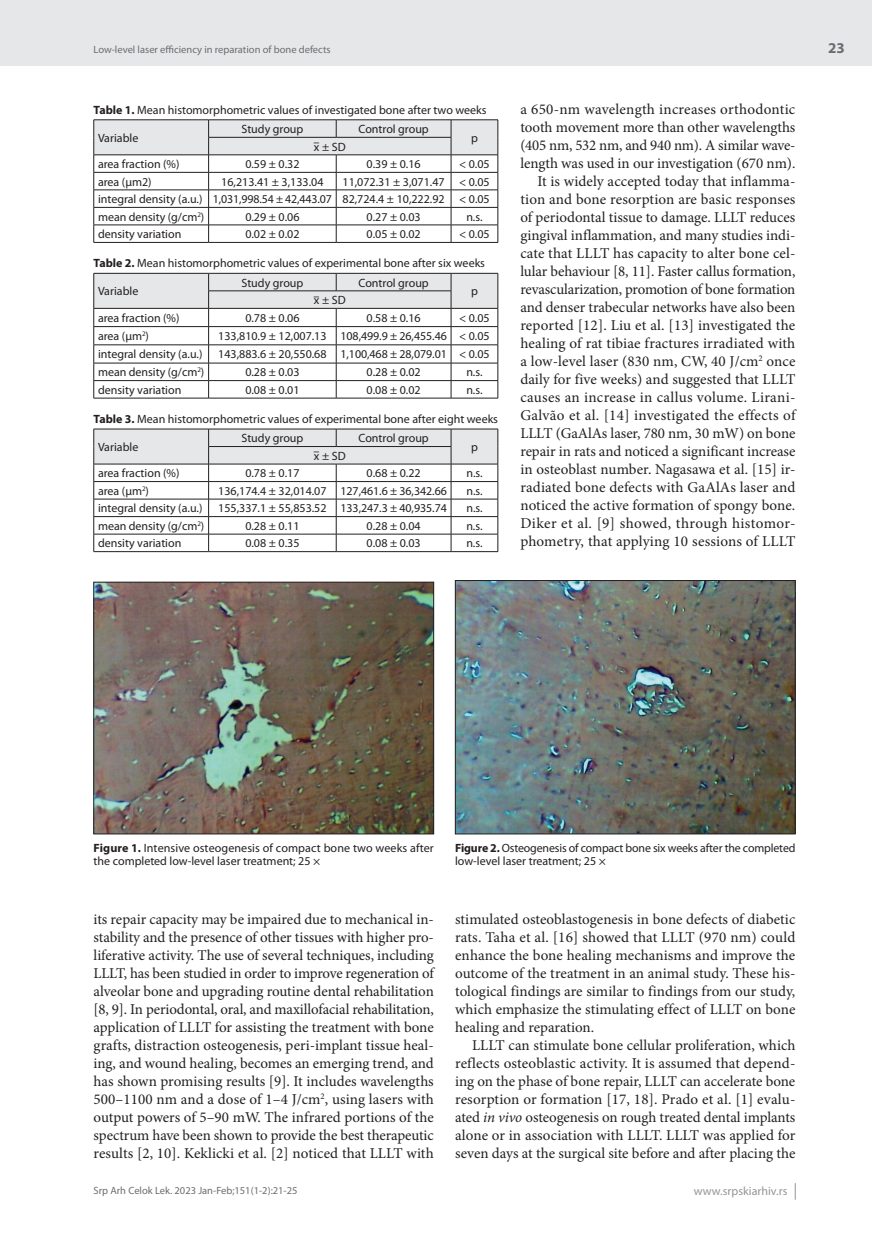
<style>
.page{position:relative;width:872px;height:1234px;background:#fff}
.page>*{position:absolute;margin:0;border:0;box-sizing:border-box;transform-origin:0 0}
.t1{font:15px/18px "Minion Pro";color:#231f20;text-align:justify}
.t2{font:700 15px "Myriad Pro";color:#6c6d70}
.t3{font:12px/17.5px "Myriad Pro";color:#231f20}
.t4{font:12px "Myriad Pro";color:#939598}
.t5{font:10.5px "Myriad Pro";color:#6c6d70}
.s1{font-weight:700}
.s2{font-style:italic}
</style>
<div class="page">
<div style="left:0;top:0;width:872px;height:66px;background:#e6e7e9"></div>
<svg style="left:795px;top:1183px;width:1px;height:16px"></svg>
<hr style="left:94px;top:119px;width:115px;height:1px;background:#231f20">
<hr style="left:209px;top:119px;width:127px;height:1px;background:#231f20">
<hr style="left:336px;top:119px;width:115px;height:1px;background:#231f20">
<hr style="left:451px;top:119px;width:47px;height:1px;background:#231f20">
<svg style="left:93px;top:120px;width:405px;height:122px"></svg>
<hr style="left:94px;top:242px;width:115px;height:1px;background:#231f20">
<hr style="left:209px;top:242px;width:127px;height:1px;background:#231f20">
<hr style="left:336px;top:242px;width:115px;height:1px;background:#231f20">
<hr style="left:451px;top:242px;width:47px;height:1px;background:#231f20">
<svg style="left:93px;top:273px;width:405px;height:125px"></svg>
<hr style="left:94px;top:398px;width:115px;height:1px;background:#231f20">
<hr style="left:209px;top:398px;width:127px;height:1px;background:#231f20">
<hr style="left:336px;top:398px;width:115px;height:1px;background:#231f20">
<hr style="left:451px;top:398px;width:47px;height:1px;background:#231f20">
<hr style="left:94px;top:428px;width:115px;height:1px;background:#231f20">
<hr style="left:209px;top:428px;width:127px;height:1px;background:#231f20">
<hr style="left:336px;top:428px;width:115px;height:1px;background:#231f20">
<hr style="left:451px;top:428px;width:47px;height:1px;background:#231f20">
<svg style="left:93px;top:429px;width:405px;height:122px"></svg>
<hr style="left:94px;top:551px;width:115px;height:1px;background:#231f20">
<hr style="left:209px;top:551px;width:127px;height:1px;background:#231f20">
<hr style="left:336px;top:551px;width:115px;height:1px;background:#231f20">
<hr style="left:451px;top:551px;width:47px;height:1px;background:#231f20">
<img style="left:96px;top:584px;width:336px;height:248px">
<div style="left:94px;top:582px;width:340px;height:252px;border:1px solid #231f20"></div>
<img style="left:457px;top:582px;width:336px;height:250px">
<div style="left:455px;top:580px;width:340px;height:254px;border:1px solid #231f20"></div>
<p class="t5" style="left:94px;top:43px;width:239px">Low-level laser efficiency in reparation of bone defects</p>
<p class="t3" style="left:94px;top:101px;width:394px"><span class="s1">Table 1.</span> Mean histomorphometric values of investigated bone after two weeks</p>
<p class="t3" style="left:98px;top:129px;width:42px">Variable</p>
<p class="t3" style="left:241px;top:120px;width:63px">Study group</p>
<p class="t3" style="left:358px;top:120px;width:72px">Control group</p>
<p class="t3" style="left:471px;top:129px;width:8px">p</p>
<p class="t3" style="left:314px;top:137px;width:34px">x– ± S D</p>
<p class="t3" style="left:98px;top:155px;width:83px">area fraction (%)</p>
<p class="t3" style="left:245px;top:155px;width:56px">0.59 ± 0.32</p>
<p class="t3" style="left:366px;top:155px;width:56px">0.39 ± 0.16</p>
<p class="t3" style="left:459px;top:155px;width:32px">&lt; 0.05</p>
<p class="t3" style="left:98px;top:172px;width:55px">area (µm2)</p>
<p class="t3" style="left:221px;top:172px;width:104px">16,213.41 ± 3,133.04</p>
<p class="t3" style="left:98px;top:172px;width:393px;text-align:justify;text-indent:244px">11,072.31 ± 3,071.47 &lt; 0.05 integral density (a.u.) 1,031,998.54 ± 42,443.07 82,724.4 ± 10,222.92 &lt; 0.05 mean density (g/cm<sup>2</sup>)</p>
<p class="t3" style="left:245px;top:207px;width:56px">0.29 ± 0.06</p>
<p class="t3" style="left:366px;top:207px;width:56px">0.27 ± 0.03</p>
<p class="t3" style="left:466px;top:207px;width:18px">n.s.</p>
<p class="t3" style="left:98px;top:225px;width:85px">density variation</p>
<p class="t3" style="left:245px;top:225px;width:56px">0.02 ± 0.02</p>
<p class="t3" style="left:366px;top:225px;width:56px">0.05 ± 0.02</p>
<p class="t3" style="left:459px;top:225px;width:32px">&lt; 0.05</p>
<p class="t3" style="left:94px;top:254px;width:393px"><span class="s1">Table 2.</span> Mean histomorphometric values of experimental bone after six weeks</p>
<p class="t3" style="left:98px;top:282px;width:42px">Variable</p>
<p class="t3" style="left:241px;top:273px;width:63px">Study group</p>
<p class="t3" style="left:358px;top:273px;width:72px">Control group</p>
<p class="t3" style="left:471px;top:282px;width:8px">p</p>
<p class="t3" style="left:314px;top:291px;width:34px">x– ± S D</p>
<p class="t3" style="left:98px;top:309px;width:83px">area fraction (%)</p>
<p class="t3" style="left:245px;top:309px;width:56px">0.78 ± 0.06</p>
<p class="t3" style="left:366px;top:309px;width:56px">0.58 ± 0.16</p>
<p class="t3" style="left:459px;top:309px;width:32px">&lt; 0.05</p>
<p class="t3" style="left:98px;top:327px;width:52px">area (µm<sup>2</sup>)</p>
<p class="t3" style="left:218px;top:327px;width:273px">133,810.9 ± 12,007.13 108,499.9 ± 26,455.46 &lt; 0.05</p>
<p class="t3" style="left:98px;top:345px;width:106px">integral density (a.u.)</p>
<p class="t3" style="left:218px;top:345px;width:273px">143,883.6 ± 20,550.68 1,100,468 ± 28,079.01 &lt; 0.05</p>
<p class="t3" style="left:98px;top:363px;width:108px">mean density (g/cm<sup>2</sup>)</p>
<p class="t3" style="left:245px;top:363px;width:56px">0.28 ± 0.03</p>
<p class="t3" style="left:366px;top:363px;width:56px">0.28 ± 0.02</p>
<p class="t3" style="left:466px;top:363px;width:18px">n.s.</p>
<p class="t3" style="left:98px;top:381px;width:85px">density variation</p>
<p class="t3" style="left:245px;top:381px;width:56px">0.08 ± 0.01</p>
<p class="t3" style="left:366px;top:381px;width:56px">0.08 ± 0.02</p>
<p class="t3" style="left:466px;top:381px;width:18px">n.s.</p>
<p class="t3" style="left:94px;top:410px;width:406px"><span class="s1">Table 3.</span> Mean histomorphometric values of experimental bone after eight weeks</p>
<p class="t3" style="left:98px;top:438px;width:42px">Variable</p>
<p class="t3" style="left:241px;top:429px;width:63px">Study group</p>
<p class="t3" style="left:358px;top:429px;width:72px">Control group</p>
<p class="t3" style="left:471px;top:438px;width:8px">p</p>
<p class="t3" style="left:314px;top:446px;width:34px">x– ± S D</p>
<p class="t3" style="left:98px;top:464px;width:83px">area fraction (%)</p>
<p class="t3" style="left:245px;top:464px;width:56px">0.78 ± 0.17</p>
<p class="t3" style="left:366px;top:464px;width:56px">0.68 ± 0.22</p>
<p class="t3" style="left:466px;top:464px;width:18px">n.s.</p>
<p class="t3" style="left:98px;top:481px;width:52px">area (µm<sup>2</sup>)</p>
<p class="t3" style="left:218px;top:481px;width:230px">136,174.4 ± 32,014.07 127,461.6 ± 36,342.66</p>
<p class="t3" style="left:466px;top:481px;width:18px">n.s.</p>
<p class="t3" style="left:98px;top:499px;width:106px">integral density (a.u.)</p>
<p class="t3" style="left:218px;top:499px;width:230px">155,337.1 ± 55,853.52 133,247.3 ± 40,935.74</p>
<p class="t3" style="left:466px;top:499px;width:18px">n.s.</p>
<p class="t3" style="left:98px;top:516px;width:108px">mean density (g/cm<sup>2</sup>)</p>
<p class="t3" style="left:245px;top:516px;width:56px">0.28 ± 0.11</p>
<p class="t3" style="left:366px;top:516px;width:56px">0.28 ± 0.04</p>
<p class="t3" style="left:466px;top:516px;width:18px">n.s.</p>
<p class="t3" style="left:98px;top:534px;width:85px">density variation</p>
<p class="t3" style="left:245px;top:534px;width:56px">0.08 ± 0.35</p>
<p class="t3" style="left:366px;top:534px;width:56px">0.08 ± 0.03</p>
<p class="t3" style="left:466px;top:534px;width:18px">n.s.</p>
<p class="t1" style="left:520px;top:100px;width:277px;text-align:right">a 650-nm wavelength increases orthodontic tooth movement more than other wavelengths (405 nm, 532 nm, and 940 nm). A similar wave&shy;length was used in our investigation (670 nm).<br>It is widely accepted today that inflamma&shy;tion and bone resorption are basic responses of periodontal tissue to damage. LLLT reduces gingival inflammation, and many studies indi&shy;cate that LLLT has capacity to alter bone cel&shy;lular behaviour [8, 11]. Faster callus formation, revascularization, promotion of bone formation and denser trabecular networks have also been reported [12]. Liu et al. [13] investigated the healing of rat tibiae fractures irradiated with a low-level laser (830 nm, CW, 40 J/cm<sup>2</sup> once daily for five weeks) and suggested that LLLT causes an increase in callus volume. Lirani-Galvão et al. [14] investigated the effects of LLLT (GaAlAs laser, 780 nm, 30 mW) on bone repair in rats and noticed a significant increase in osteoblast number. Nagasawa et al. [15] ir&shy;radiated bone defects with GaAlAs laser and noticed the active formation of spongy bone.<br>Diker et al. [9] showed, through histomor&shy;phometry, that applying 10 sessions of LLLT</p>
<p class="t2" style="left:828px;top:38px;width:18px">23</p>
<p class="t3" style="left:94px;top:840px;width:342px;line-height:13.5px"><span class="s1">Figure 1.</span> Intensive osteogenesis of compact bone two weeks after the completed low-level laser treatment; 25 ×</p>
<p class="t3" style="left:455px;top:840px;width:342px;line-height:13.5px"><span class="s1">Figure 2.</span> Osteogenesis of compact bone six weeks after the completed low-level laser treatment; 25 ×</p>
<p class="t1" style="left:94px;top:910px;width:342px">its repair capacity may be impaired due to mechanical in&shy;stability and the presence of other tissues with higher pro&shy;liferative activity. The use of several techniques, including LLLT, has been studied in order to improve regeneration of alveolar bone and upgrading routine dental rehabilitation [8, 9]. In periodontal, oral, and maxillofacial rehabilitation, application of LLLT for assisting the treatment with bone grafts, distraction osteogenesis, peri-implant tissue heal&shy;ing, and wound healing, becomes an emerging trend, and has shown promising results [9]. It includes wavelengths 500–1100 nm and a dose of 1–4 J/cm<sup>2</sup>, using lasers with output powers of 5–90 mW. The infrared portions of the spectrum have been shown to provide the best therapeutic results [2, 10]. Keklicki et al. [2] noticed that LLLT with</p>
<p class="t1" style="left:455px;top:910px;width:342px">stimulated osteoblastogenesis in bone defects of diabetic rats. Taha et al. [16] showed that LLLT (970 nm) could enhance the bone healing mechanisms and improve the outcome of the treatment in an animal study. These his&shy;tological findings are similar to findings from our study, which emphasize the stimulating effect of LLLT on bone healing and reparation.</p>
<p class="t1" style="left:455px;top:1036px;width:342px;text-indent:17px">LLLT can stimulate bone cellular proliferation, which reflects osteoblastic activity. It is assumed that depend&shy;ing on the phase of bone repair, LLLT can accelerate bone resorption or formation [17, 18]. Prado et al. [1] evalu&shy;ated <span class="s2">in vivo</span> osteogenesis on rough treated dental implants alone or in association with LLLT. LLLT was applied for seven days at the surgical site before and after placing the</p>
<p class="t5" style="left:94px;top:1184px;width:205px">Srp Arh Celok Lek. 2023 Jan-Feb;151(1-2):21-25</p>
<p class="t4" style="left:694px;top:1183px;width:95px">www.srpskiarhiv.rs</p>
</div>
